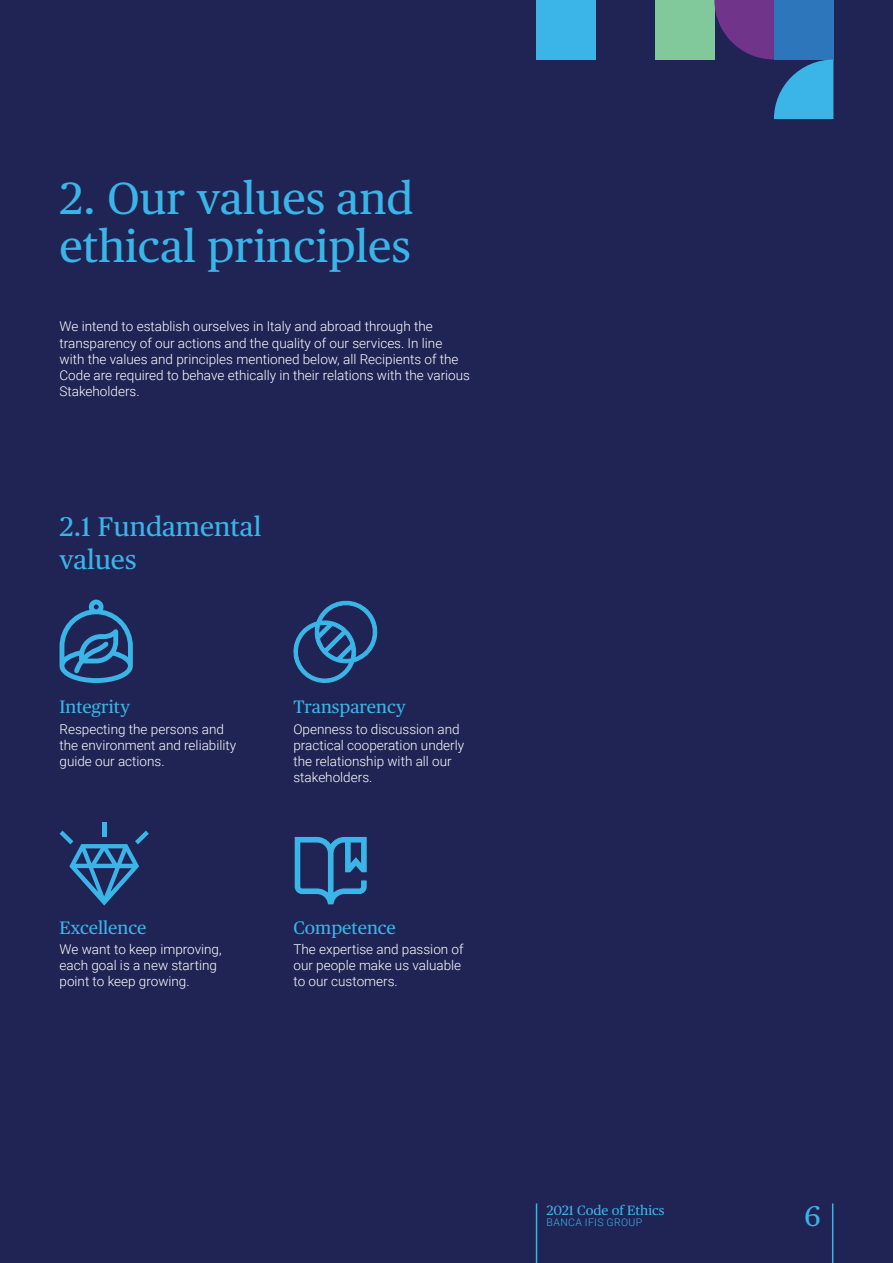
<style>
.page{position:relative;width:893px;height:1263px;background:#1f2455}
.page>*{position:absolute;margin:0;border:0;box-sizing:border-box;transform-origin:0 0}
.t1{font:45px/48px "Publico Text";color:#3bb4e7}
.t2{font:28.5px "Publico Text";color:#3bb4e7}
.t3{font:27px/32.4px "Publico Text";color:#3bb4e7}
.t4{font:18px "Publico Text";color:#3bb4e7}
.t5{font:300 13.5px/16.2px "Roboto";color:#fff}
.t6{font:13.5px "Publico Text";color:#3bb4e7}
.t7{font:300 10.5px "Roboto";letter-spacing:.035em;color:#3bb4e7}
</style>
<div class="page">
<hr style="left:832px;top:1203px;width:1px;height:60px;background:#3bb4e7">
<hr style="left:536px;top:1203px;width:1px;height:60px;background:#3bb4e7">
<hr style="left:102px;top:822px;width:4px;height:14px;background:#3bb4e7">
<svg style="left:60px;top:830px;width:89px;height:75px"></svg>
<svg style="left:60px;top:600px;width:73px;height:83px"></svg>
<svg style="left:293px;top:600px;width:85px;height:83px"></svg>
<svg style="left:294px;top:837px;width:73px;height:68px"></svg>
<div style="left:655px;top:0;width:59px;height:60px;background:#81c99b"></div>
<div style="left:536px;top:0;width:59px;height:60px;background:#3bb4e7"></div>
<svg style="left:714px;top:0;width:119px;height:119px"></svg>
<h1 class="t1" style="left:60px;top:171px;width:355px">2. Our values and ethical principles</h1>
<p class="t5" style="left:60px;top:318px;width:412px">We intend to establish ourselves in Italy and abroad through the transparency of our actions and the quality of our services. In line with the values and principles mentioned below, all Recipients of the Code are required to behave ethically in their relations with the various Stakeholders.</p>
<h3 class="t3" style="left:60px;top:509px;width:203px">2.1 Fundamental values</h3>
<h3 class="t4" style="left:60px;top:693px;width:72px">Integrity</h3>
<p class="t5" style="left:60px;top:720px;width:178px">Respecting the persons and the environment and reliability guide our actions.</p>
<h3 class="t4" style="left:293px;top:693px;width:114px">Transparency</h3>
<p class="t5" style="left:293px;top:720px;width:172px">Openness to discussion and practical cooperation underly the relationship with all our stakeholders.</p>
<h3 class="t4" style="left:60px;top:914px;width:88px">Excellence</h3>
<p class="t5" style="left:60px;top:941px;width:164px">We want to keep improving, each goal is a new starting point to keep growing.</p>
<h3 class="t4" style="left:293px;top:914px;width:104px">Competence</h3>
<p class="t5" style="left:293px;top:941px;width:172px">The expertise and passion of our people make us valuable to our customers.</p>
<p class="t6" style="left:546px;top:1200px;width:120px">2021 Code of Ethics</p>
<p class="t7" style="left:547px;top:1215px;width:97px">BANCA IFIS GROUP</p>
<h2 class="t2" style="left:805px;top:1194px;width:18px">6</h2>
</div>
